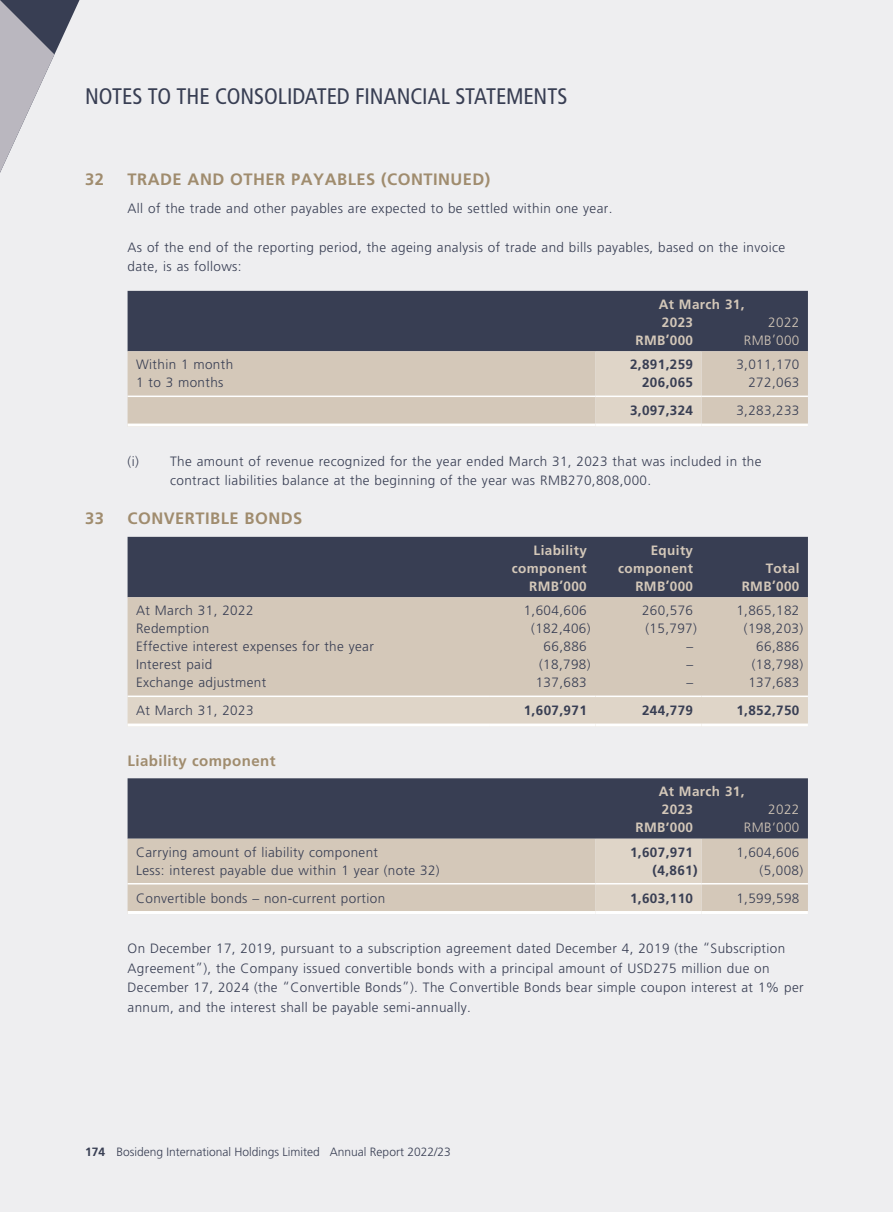
<style>
.page{position:relative;width:893px;height:1212px;background:#eeeef0}
.page>*{position:absolute;margin:0;border:0;box-sizing:border-box;transform-origin:0 0}
.t1{font:condensed 22.5px "Frutiger LT Std";letter-spacing:-.005em;color:#383e53}
.t2{font:700 16.5px "Frutiger LT Std";letter-spacing:.03em;color:#a08c6e}
.t3{font:700 15px "Frutiger LT Std";letter-spacing:.03em;color:#a08c6e}
.t4{font:300 13.5px/19.5px "Frutiger LT Std";letter-spacing:.03em;color:#383e53}
.t5{font:700 13.5px/18px "Frutiger LT Std";letter-spacing:.03em;color:#d4c8b9}
.t6{font:700 13.5px "Frutiger LT Std";letter-spacing:.03em;color:#383e53}
.t7{font:300 13.5px "Frutiger LT Std";letter-spacing:.03em;color:#d4c8b9}
.t8{font:300 12px "Frutiger LT Std";color:#383e53}
.s1{font-weight:700}
</style>
<div class="page">
<svg style="left:0;top:0;width:80px;height:173px"></svg>
<svg style="left:128px;top:291px;width:680px;height:133px;background:#8e8a8c"></svg>
<hr style="left:128px;top:396px;width:467px;height:1px;background:#fff">
<hr style="left:595px;top:396px;width:107px;height:1px;background:#fff">
<hr style="left:702px;top:396px;width:106px;height:1px;background:#fff">
<hr style="left:128px;top:424px;width:467px;height:3px;background:#fff">
<hr style="left:595px;top:424px;width:107px;height:3px;background:#fff">
<hr style="left:702px;top:424px;width:106px;height:3px;background:#fff">
<div style="left:128px;top:537px;width:680px;height:60px;background:#383e53"></div>
<div style="left:128px;top:597px;width:680px;height:98px;background:#d4c8b9"></div>
<div style="left:128px;top:697px;width:680px;height:26px;background:#dfd5c8"></div>
<hr style="left:128px;top:695px;width:361px;height:2px;background:#fff">
<hr style="left:489px;top:695px;width:106px;height:2px;background:#fff">
<hr style="left:595px;top:695px;width:107px;height:2px;background:#fff">
<hr style="left:702px;top:695px;width:106px;height:2px;background:#fff">
<hr style="left:128px;top:723px;width:361px;height:3px;background:#fff">
<hr style="left:489px;top:723px;width:106px;height:3px;background:#fff">
<hr style="left:595px;top:723px;width:107px;height:3px;background:#fff">
<hr style="left:702px;top:723px;width:106px;height:3px;background:#fff">
<svg style="left:128px;top:778px;width:680px;height:133px;background:#8e8a8c"></svg>
<hr style="left:128px;top:883px;width:467px;height:1px;background:#fff">
<hr style="left:595px;top:883px;width:107px;height:1px;background:#fff">
<hr style="left:702px;top:883px;width:106px;height:1px;background:#fff">
<hr style="left:128px;top:911px;width:467px;height:3px;background:#fff">
<hr style="left:595px;top:911px;width:107px;height:3px;background:#fff">
<hr style="left:702px;top:911px;width:106px;height:3px;background:#fff">
<h1 class="t1" style="left:85px;top:83px;width:484px">NOTES TO THE CONSOLIDATED FINANCIAL STATEMENTS</h1>
<p class="t2" style="left:85px;top:169px;width:20px">32</p>
<p class="t2" style="left:128px;top:169px;width:364px">TRADE AND OTHER PAYABLES (CONTINUED)</p>
<p class="t4" style="left:128px;top:199px;width:486px">All of the trade and other payables are expected to be settled within one year.</p>
<p class="t4" style="left:128px;top:238px;width:659px">As of the end of the reporting period, the ageing analysis of trade and bills payables, based on the invoice date, is as follows:</p>
<p class="t5" style="left:659px;top:295px;width:87px">At March 31,<br>2023</p>
<p class="t7" style="left:768px;top:315px;width:33px">2022</p>
<p class="t5" style="left:635px;top:331px;width:59px">RMB’000</p>
<p class="t7" style="left:744px;top:333px;width:57px">RMB’000</p>
<p class="t4" style="left:136px;top:355px;width:99px">Within 1 month</p>
<p class="t6" style="left:630px;top:357px;width:65px">2,891,259</p>
<p class="t4" style="left:736px;top:355px;width:65px">3,011,170</p>
<p class="t4" style="left:136px;top:373px;width:89px">1 to 3 months</p>
<p class="t6" style="left:642px;top:375px;width:53px">206,065</p>
<p class="t4" style="left:748px;top:373px;width:53px">272,063</p>
<p class="t6" style="left:630px;top:402px;width:65px">3,097,324</p>
<p class="t4" style="left:736px;top:401px;width:65px">3,283,233</p>
<p class="t4" style="left:170px;top:451px;width:593px;text-indent:-43px">(i) The amount of revenue recognized for the year ended March 31, 2023 that was included in the contract liabilities balance at the beginning of the year was RMB270,808,000.</p>
<p class="t2" style="left:85px;top:509px;width:20px">33</p>
<p class="t2" style="left:128px;top:509px;width:176px">CONVERTIBLE BONDS</p>
<p class="t5" style="left:512px;top:541px;width:77px;text-align:right">Liability component</p>
<p class="t5" style="left:618px;top:541px;width:77px;text-align:right">Equity component</p>
<p class="t5" style="left:766px;top:559px;width:35px">Total</p>
<p class="t5" style="left:529px;top:577px;width:59px">RMB’000</p>
<p class="t5" style="left:635px;top:577px;width:59px">RMB’000</p>
<p class="t5" style="left:742px;top:577px;width:59px">RMB’000</p>
<p class="t4" style="left:136px;top:601px;width:119px">At March 31, 2022</p>
<p class="t4" style="left:524px;top:601px;width:65px">1,604,606</p>
<p class="t4" style="left:642px;top:601px;width:53px">260,576</p>
<p class="t4" style="left:736px;top:601px;width:65px">1,865,182</p>
<p class="t4" style="left:136px;top:619px;width:75px">Redemption</p>
<p class="t4" style="left:531px;top:619px;width:61px">(182,406)</p>
<p class="t4" style="left:645px;top:619px;width:53px">(15,797)</p>
<p class="t4" style="left:744px;top:619px;width:61px">(198,203)</p>
<p class="t4" style="left:136px;top:637px;width:239px">Effective interest expenses for the year</p>
<p class="t4" style="left:544px;top:637px;width:45px">66,886</p>
<p class="t4" style="left:686px;top:637px;width:8px">–</p>
<p class="t4" style="left:756px;top:637px;width:45px">66,886</p>
<p class="t4" style="left:136px;top:655px;width:78px">Interest paid</p>
<p class="t4" style="left:539px;top:655px;width:53px">(18,798)</p>
<p class="t4" style="left:686px;top:655px;width:8px">–</p>
<p class="t4" style="left:752px;top:655px;width:53px">(18,798)</p>
<p class="t4" style="left:136px;top:673px;width:132px">Exchange adjustment</p>
<p class="t4" style="left:536px;top:673px;width:53px">137,683</p>
<p class="t4" style="left:686px;top:673px;width:8px">–</p>
<p class="t4" style="left:748px;top:673px;width:53px">137,683</p>
<p class="t4" style="left:136px;top:701px;width:119px">At March 31, 2023</p>
<p class="t6" style="left:524px;top:702px;width:65px">1,607,971</p>
<p class="t6" style="left:642px;top:702px;width:53px">244,779</p>
<p class="t6" style="left:736px;top:702px;width:65px">1,852,750</p>
<p class="t3" style="left:128px;top:751px;width:150px">Liability component</p>
<p class="t5" style="left:659px;top:783px;width:87px">At March 31,<br>2023</p>
<p class="t7" style="left:768px;top:802px;width:33px">2022</p>
<p class="t5" style="left:635px;top:819px;width:59px">RMB’000</p>
<p class="t7" style="left:744px;top:820px;width:57px">RMB’000</p>
<p class="t4" style="left:136px;top:842px;width:244px">Carrying amount of liability component</p>
<p class="t6" style="left:630px;top:844px;width:65px">1,607,971</p>
<p class="t4" style="left:736px;top:842px;width:65px">1,604,606</p>
<p class="t4" style="left:136px;top:860px;width:305px">Less: interest payable due within 1 year (note 32)</p>
<p class="t6" style="left:653px;top:862px;width:47px">(4,861)</p>
<p class="t4" style="left:760px;top:860px;width:45px">(5,008)</p>
<p class="t4" style="left:136px;top:888px;width:251px">Convertible bonds – non-current portion</p>
<p class="t6" style="left:630px;top:890px;width:65px">1,603,110</p>
<p class="t4" style="left:736px;top:888px;width:65px">1,599,598</p>
<p class="t4" style="left:128px;top:939px;width:678px">On December 17, 2019, pursuant to a subscription agreement dated December 4, 2019 (the “Subscription Agreement”), the Company issued convertible bonds with a principal amount of USD275 million due on December 17, 2024 (the “Convertible Bonds”). The Convertible Bonds bear simple coupon interest at 1% per annum, and the interest shall be payable semi-annually.</p>
<p class="t8" style="left:85px;top:1145px;width:367px"><span class="s1">174</span> Bosideng International Holdings Limited Annual Report 2022/23</p>
</div>
